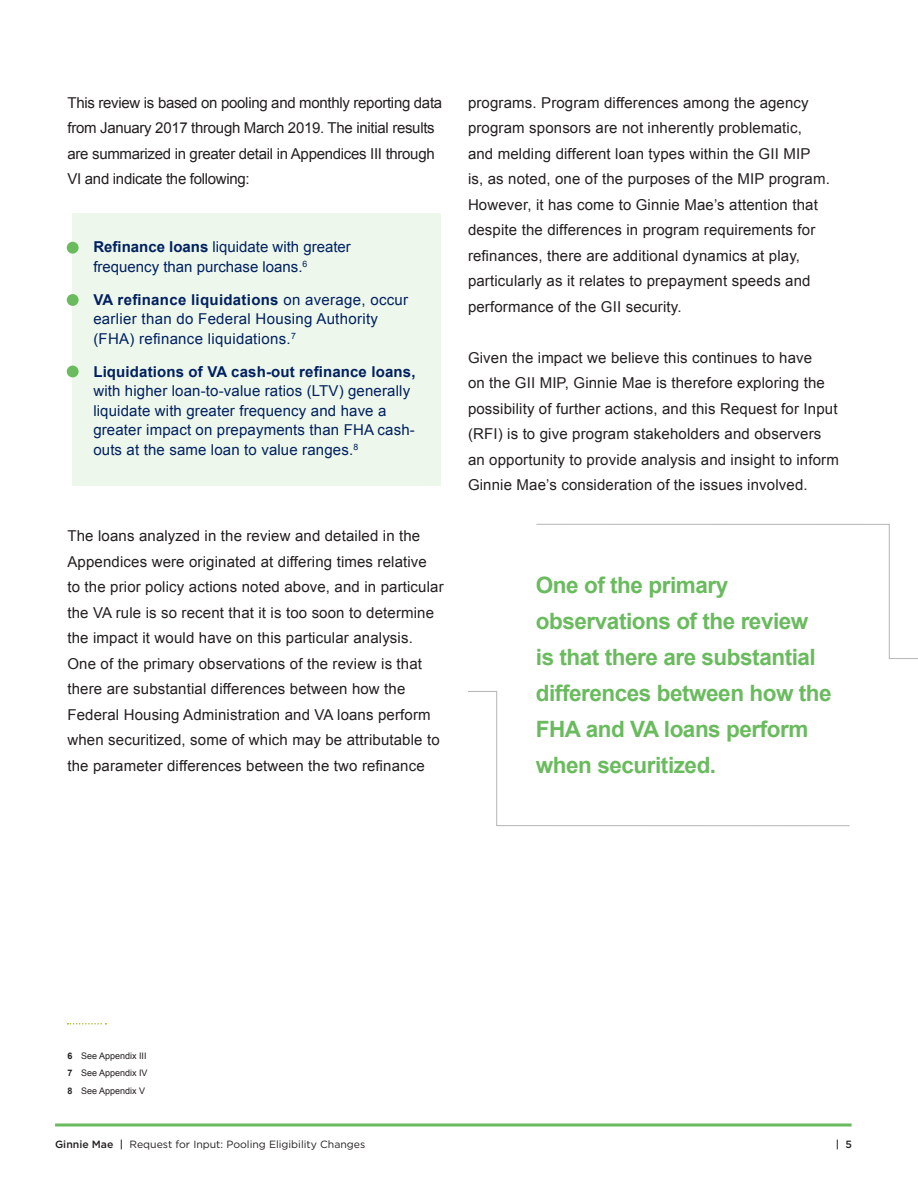
<style>
.page{position:relative;width:918px;height:1188px;background:#fff}
.page>*{position:absolute;margin:0;border:0;box-sizing:border-box;transform-origin:0 0}
.t1{font:700 22.5px/36px "Arial";letter-spacing:-.02em;color:#69bb5e}
.t2{font:15px/25.5px "Arial";letter-spacing:.01em;color:#231f20}
.t3{font:15px/19.5px "Arial";letter-spacing:.01em;color:#002060}
.t4{font:15px/25.5px "Arial";letter-spacing:-.02em;color:#231f20}
.t5{font:10.5px "Gotham HTF";color:#231f20}
.t6{font:500 10.5px "Gotham HTF";color:#231f20}
.t7{font:9px "Arial";color:#231f20}
.s1{font-weight:700}
.s2{font-weight:500}
</style>
<div class="page">
<hr style="left:55px;top:1124px;width:797px;height:2px;background:#69bb5e">
<svg style="left:468px;top:691px;width:382px;height:135px"></svg>
<svg style="left:536px;top:524px;width:382px;height:135px"></svg>
<svg style="left:68px;top:1023px;width:38px;height:2px"></svg>
<div style="left:72px;top:213px;width:369px;height:273px;background:#edf7ec"></div>
<div style="left:67px;top:242px;width:12px;height:12px;background:#69bb5e;border-radius:50%"></div>
<div style="left:67px;top:294px;width:12px;height:12px;background:#69bb5e;border-radius:50%"></div>
<div style="left:67px;top:366px;width:12px;height:11px;background:#69bb5e;border-radius:50%"></div>
<p class="t4" style="left:68px;top:90px;width:376px">This review is based on pooling and monthly reporting data from January 2017 through March 2019. The initial results are summarized in greater detail in Appendices III through VI and indicate the following:</p>
<p class="t3" style="left:93px;top:237px;width:259px"><span class="s1">Refinance loans</span> liquidate with greater frequency than purchase loans.<sup>6</sup></p>
<p class="t3" style="left:93px;top:290px;width:316px"><span class="s1">VA refinance liquidations</span> on average, occur earlier than do Federal Housing Authority (FHA) refinance liquidations.<sup>7</sup></p>
<p class="t3" style="left:93px;top:362px;width:324px"><span class="s1">Liquidations of VA cash-out refinance loans, </span>with higher loan-to-value ratios (LTV) generally liquidate with greater frequency and have a greater impact on prepayments than FHA cash&shy;outs at the same loan to value ranges.<sup>8</sup></p>
<p class="t2" style="left:68px;top:523px;width:378px">The loans analyzed in the review and detailed in the Appendices were originated at differing times relative<br>to the prior policy actions noted above, and in particular the VA rule is so recent that it is too soon to determine the impact it would have on this particular analysis.<br>One of the primary observations of the review is that there are substantial differences between how the Federal Housing Administration and VA loans perform when securitized, some of which may be attributable to the parameter differences between the two refinance</p>
<p class="t2" style="left:468px;top:90px;width:363px">programs. Program differences among the agency program sponsors are not inherently problematic, and melding different loan types within the GII MIP<br>is, as noted, one of the purposes of the MIP program.<br>However, it has come to Ginnie Mae’s attention that despite the differences in program requirements for refinances, there are additional dynamics at play, particularly as it relates to prepayment speeds and performance of the GII security.</p>
<p class="t2" style="left:468px;top:345px;width:372px">Given the impact we believe this continues to have<br>on the GII MIP, Ginnie Mae is therefore exploring the possibility of further actions, and this Request for Input (RFI) is to give program stakeholders and observers an opportunity to provide analysis and insight to inform Ginnie Mae’s consideration of the issues involved.</p>
<p class="t1" style="left:536px;top:568px;width:297px">One of the primary observations of the review is that there are substantial differences between how the<br>FHA and VA loans perform when securitized.</p>
<p class="t7" style="left:68px;top:1050px;width:81px"><span class="s1">6</span> See Appendix III</p>
<p class="t7" style="left:68px;top:1067px;width:82px"><span class="s1">7</span> See Appendix IV</p>
<p class="t7" style="left:68px;top:1084px;width:79px"><span class="s1">8</span> See Appendix V</p>
<p class="t5" style="left:55px;top:1139px;width:312px"><span class="s2">Ginnie Mae |</span> Request for Input: Pooling Eligibility Changes</p>
<p class="t6" style="left:836px;top:1139px;width:18px">| 5</p>
</div>
